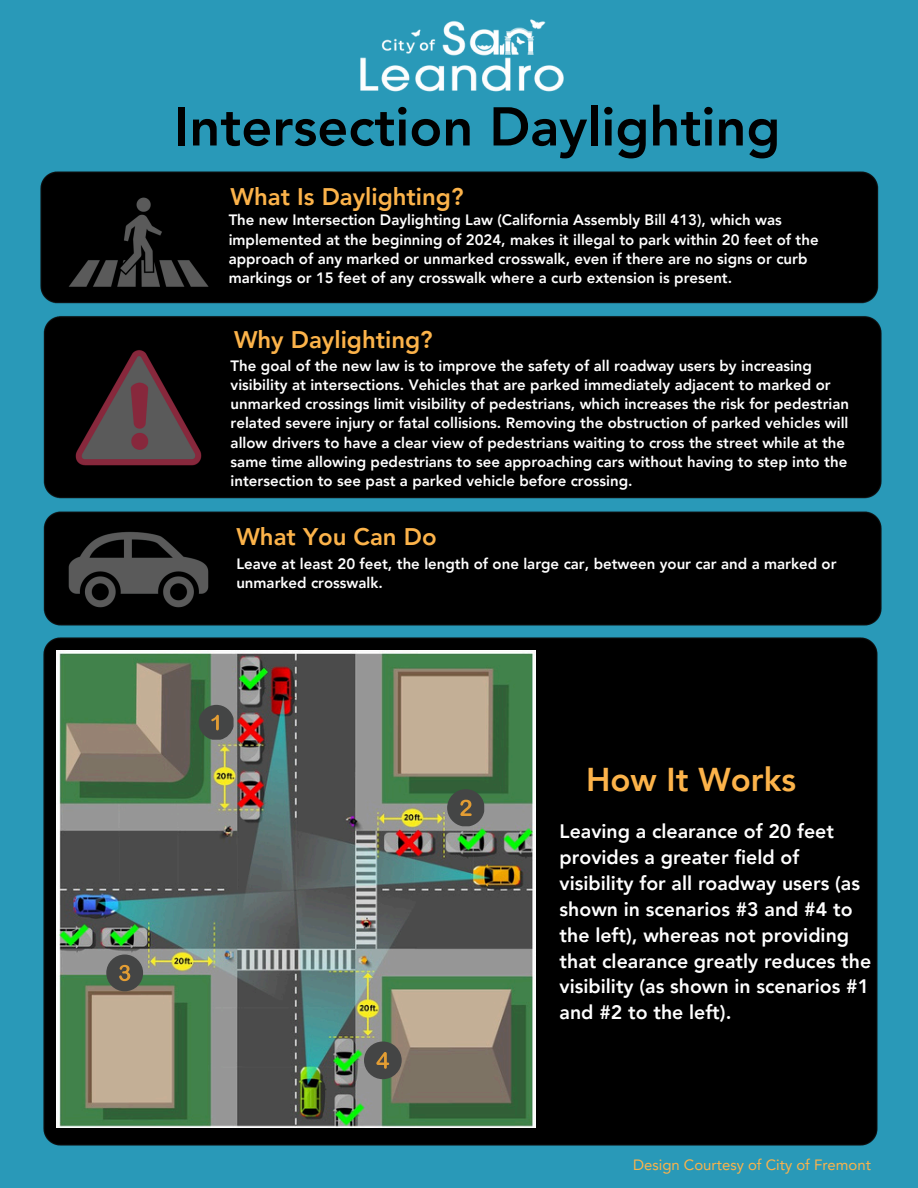
<style>
.page{position:relative;width:918px;height:1188px;background:#2999b8}
.page>*{position:absolute;margin:0;border:0;box-sizing:border-box;transform-origin:0 0}
.t1{font:800 54px "Avenir LT Pro";color:#000}
.t2{font:800 33px "Avenir LT Pro";color:#fcb34a}
.t3{font:800 24px "Avenir LT Pro";color:#fcb34a}
.t4{font:800 19.5px/25.8px "Avenir LT Pro";color:#fefefe}
.t5{font:800 15px/19.2px "Avenir LT Pro";color:#fefefe}
.t6{font:14.85px "Avenir LT Pro";color:#fcb34a}
</style>
<div class="page">
<div style="left:43px;top:637px;width:835px;height:509px;background:#000"></div>
<img style="left:40px;top:171px;width:842px;height:455px">
<img style="left:56px;top:650px;width:479px;height:477px">
<div style="left:106px;top:955px;width:37px;height:36px;background:#444545;border-radius:50%"></div>
<svg style="left:119px;top:965px;width:11px;height:16px"></svg>
<svg style="left:199px;top:705px;width:35px;height:35px"></svg>
<div style="left:364px;top:1042px;width:38px;height:37px;background:#444545;border-radius:50%"></div>
<svg style="left:376px;top:1052px;width:13px;height:17px"></svg>
<svg style="left:447px;top:789px;width:37px;height:37px"></svg>
<img style="left:360px;top:19px;width:204px;height:73px">
<h5 class="t1" style="left:174px;top:105px;width:608px">Intersection Daylighting</h5>
<h5 class="t3" style="left:231px;top:187px;width:234px">What Is Daylighting?</h5>
<h3 class="t5" style="left:229px;top:212px;width:592px">The new Intersection Daylighting Law (California Assembly Bill 413), which was implemented at the beginning of 2024, makes it illegal to park within 20 feet of the approach of any marked or unmarked crosswalk, even if there are no signs or curb markings or 15 feet of any crosswalk where a curb extension is present.</h3>
<h1 class="t3" style="left:234px;top:330px;width:200px">Why Daylighting?</h1>
<h5 class="t5" style="left:231px;top:358px;width:620px">The goal of the new law is to improve the safety of all roadway users by increasing visibility at intersections. Vehicles that are parked immediately adjacent to marked or unmarked crossings limit visibility of pedestrians, which increases the risk for pedestrian related severe injury or fatal collisions. Removing the obstruction of parked vehicles will allow drivers to have a clear view of pedestrians waiting to cross the street while at the same time allowing pedestrians to see approaching cars without having to step into the intersection to see past a parked vehicle before crossing.</h5>
<p class="t3" style="left:236px;top:527px;width:202px">What You Can Do</p>
<p class="t5" style="left:236px;top:555px;width:602px">Leave at least 20 feet, the length of one large car, between your car and a marked or unmarked crosswalk.</p>
<p class="t2" style="left:586px;top:766px;width:211px">How It Works</p>
<h3 class="t4" style="left:560px;top:820px;width:313px">Leaving a clearance of 20 feet provides a greater field of visibility for all roadway users (as shown in scenarios #3 and #4 to the left), whereas not providing that clearance greatly reduces the visibility (as shown in scenarios #1 and #2 to the left).</h3>
<p class="t6" style="left:633px;top:1159px;width:239px">Design Courtesy of City of Fremont</p>
</div>
